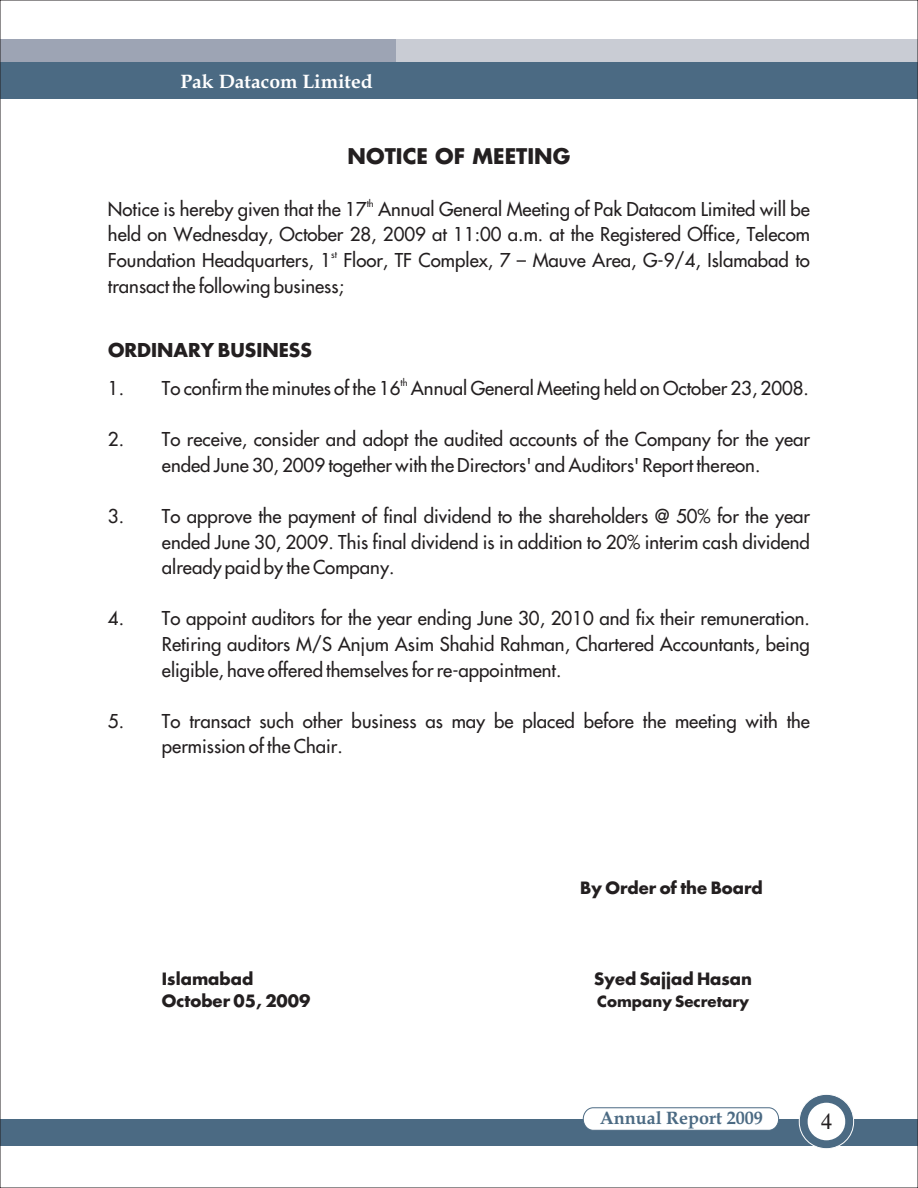
<style>
.page{position:relative;width:918px;height:1188px;background:#fff}
.page>*{position:absolute;margin:0;border:0;box-sizing:border-box;transform-origin:0 0}
.t1{font:22.5px "CG Times";color:#231f20}
.t2{font:700 21px "Futura FC";color:#231f20}
.t3{font:700 19.5px "Book Antiqua";color:#fff}
.t4{font:18.6px/25.7px "Futura FC";color:#231f20}
.t5{font:700 18.6px "Futura FC";color:#231f20}
.t6{font:700 18px "Book Antiqua";color:#4b6a83}
.t7{font:700 16.5px "Futura FC";color:#231f20}
.t8{font:700 15px "Futura FC";color:#231f20}
.t9{font:9.3px "Futura FC";color:#231f20}
</style>
<div class="page">
<div style="left:43px;top:39px;width:875px;height:59px;background:#c9ccd4"></div>
<div style="left:0;top:39px;width:396px;height:59px;background:#9da4b4"></div>
<div style="left:0;top:62px;width:918px;height:36px;background:#4b6a83"></div>
<div style="left:0;top:1119px;width:918px;height:27px;background:#4b6a83"></div>
<svg style="left:799px;top:1094px;width:55px;height:55px"></svg>
<div style="left:808px;top:1103px;width:37px;height:37px;background:#fff;border-radius:19px"></div>
<svg style="left:583px;top:1107px;width:196px;height:24px"></svg>
<p class="t3" style="left:180px;top:74px;width:194px">Pak Datacom Limited</p>
<p class="t2" style="left:348px;top:146px;width:224px">NOTICE OF MEETING</p>
<p class="t9" style="left:367px;top:198px;width:9px">th</p>
<p class="t4" style="left:108px;top:197px;width:703px">Notice is hereby given that the 17 Annual General Meeting of Pak Datacom Limited will be held on Wednesday, October 28, 2009 at 11:00 a.m. at the Registered Office, Telecom</p>
<p class="t9" style="left:331px;top:250px;width:7px">st</p>
<p class="t4" style="left:108px;top:249px;width:703px">Foundation Headquarters, 1 Floor, TF Complex, 7 – Mauve Area, G-9/4, Islamabad to transact the following business;</p>
<p class="t5" style="left:108px;top:341px;width:205px">ORDINARY BUSINESS</p>
<p class="t9" style="left:401px;top:378px;width:9px">th</p>
<p class="t4" style="left:108px;top:377px;width:702px">1. To confirm the minutes of the 16 Annual General Meeting held on October 23, 2008.</p>
<p class="t4" style="left:108px;top:428px;width:703px;text-align:center">2. To receive, consider and adopt the audited accounts of the Company for the year ended June 30, 2009 together with the Directors' and Auditors' Report thereon.</p>
<p class="t4" style="left:162px;top:505px;width:650px;text-align:justify;text-indent:-54px">3. To approve the payment of final dividend to the shareholders @ 50% for the year ended June 30, 2009. This final dividend is in addition to 20% interim cash dividend already paid by the Company.</p>
<p class="t4" style="left:162px;top:607px;width:649px;text-align:justify;text-indent:-54px">4. To appoint auditors for the year ending June 30, 2010 and fix their remuneration.<br>Retiring auditors M/S Anjum Asim Shahid Rahman, Chartered Accountants, being eligible, have offered themselves for re-appointment.</p>
<p class="t4" style="left:162px;top:709px;width:650px;text-indent:-54px">5. To transact such other business as may be placed before the meeting with the permission of the Chair.</p>
<p class="t7" style="left:580px;top:880px;width:184px">By Order of the Board</p>
<p class="t7" style="left:162px;top:970px;width:93px">Islamabad</p>
<p class="t7" style="left:594px;top:970px;width:160px">Syed Sajjad Hasan</p>
<p class="t8" style="left:597px;top:994px;width:153px">Company Secretary</p>
<p class="t7" style="left:162px;top:993px;width:150px">October 05, 2009</p>
<p class="t6" style="left:600px;top:1111px;width:164px">Annual Report 2009</p>
<p class="t1" style="left:821px;top:1113px;width:13px">4</p>
</div>
